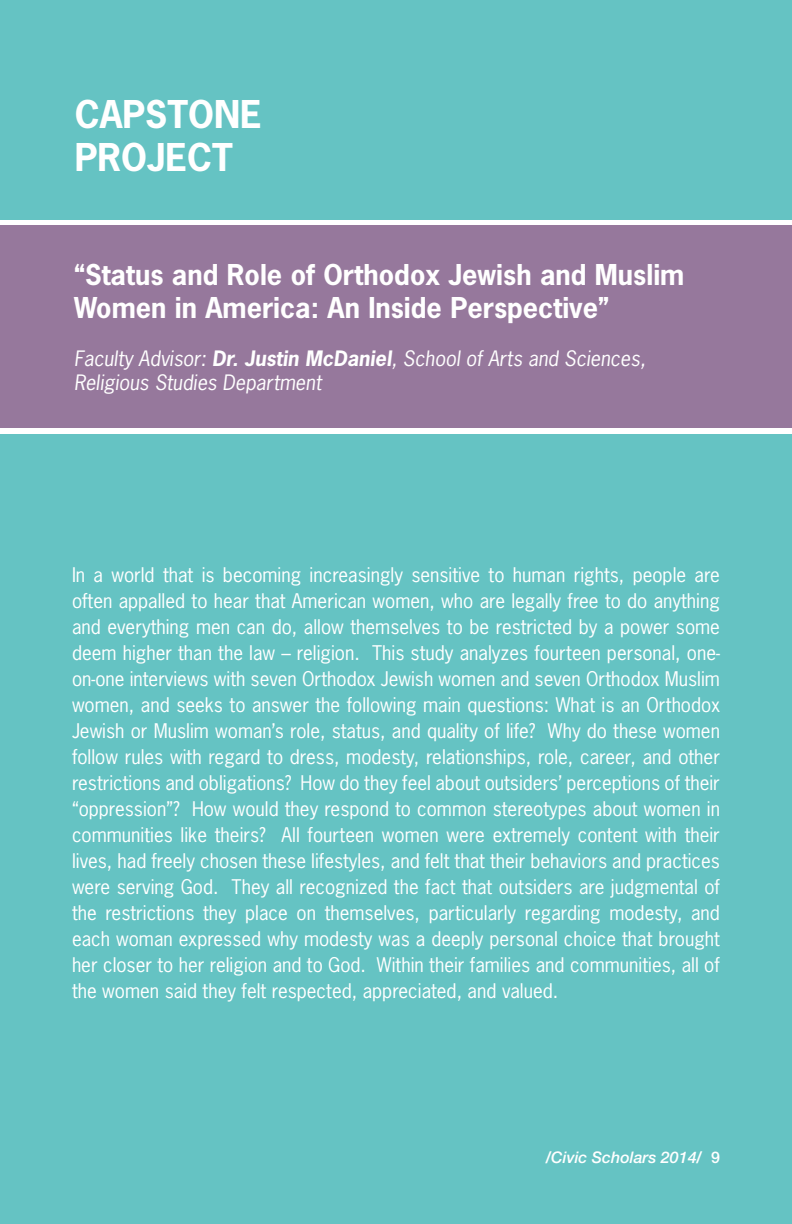
<style>
.page{position:relative;width:792px;height:1224px;background:#fff}
.page>*{position:absolute;margin:0;border:0;box-sizing:border-box;transform-origin:0 0}
.t1{font:700 36px/43.2px "News Gothic Std";color:#fff}
.t2{font:700 27px/33.6px "News Gothic Std";color:#fff}
.t3{font:italic 20px/24px "News Gothic Std";color:#fff}
.t4{font:19px/26px "News Gothic Std";color:#fff;text-align:justify}
.t5{font:italic 500 16px "Helvetica Neue LT Std";color:#fff}
.s1{font-weight:700}
.s2{font-style:normal}
</style>
<div class="page">
<div style="left:0;top:434px;width:792px;height:790px;background:#65c3c3"></div>
<div style="left:0;top:0;width:792px;height:220px;background:#65c3c3"></div>
<div style="left:0;top:226px;width:792px;height:202px;background:#96789c"></div>
<h1 class="t1" style="left:75px;top:92px;width:188px">CAPSTONE<br>PROJECT</h1>
<p class="t2" style="left:74px;top:257px;width:612px">“Status and Role of Orthodox Jewish and Muslim<br>Women in America: An Inside Perspective”</p>
<p class="t3" style="left:74px;top:347px;width:573px">Faculty Advisor: <span class="s1">Dr. Justin McDaniel</span>, School of Arts and Sciences,<br>Religious Studies Department</p>
<p class="t4" style="left:72px;top:562px;width:650px">In a world that is becoming increasingly sensitive to human rights, people are often appalled to hear that American women, who are legally free to do anything and everything men can do, allow themselves to be restricted by a power some deem higher than the law – religion. This study analyzes fourteen personal, one&shy;on-one interviews with seven Orthodox Jewish women and seven Orthodox Muslim women, and seeks to answer the following main questions: What is an Orthodox Jewish or Muslim woman’s role, status, and quality of life? Why do these women follow rules with regard to dress, modesty, relationships, role, career, and other restrictions and obligations? How do they feel about outsiders’ perceptions of their “oppression”? How would they respond to common stereotypes about women in communities like theirs? All fourteen women were extremely content with their lives, had freely chosen these lifestyles, and felt that their behaviors and practices were serving God. They all recognized the fact that outsiders are judgmental of the restrictions they place on themselves, particularly regarding modesty, and each woman expressed why modesty was a deeply personal choice that brought her closer to her religion and to God. Within their families and communities, all of the women said they felt respected, appreciated, and valued.</p>
<p class="t5" style="left:546px;top:1148px;width:176px">/Civic Scholars 2014/ <span class="s2">9</span></p>
</div>
